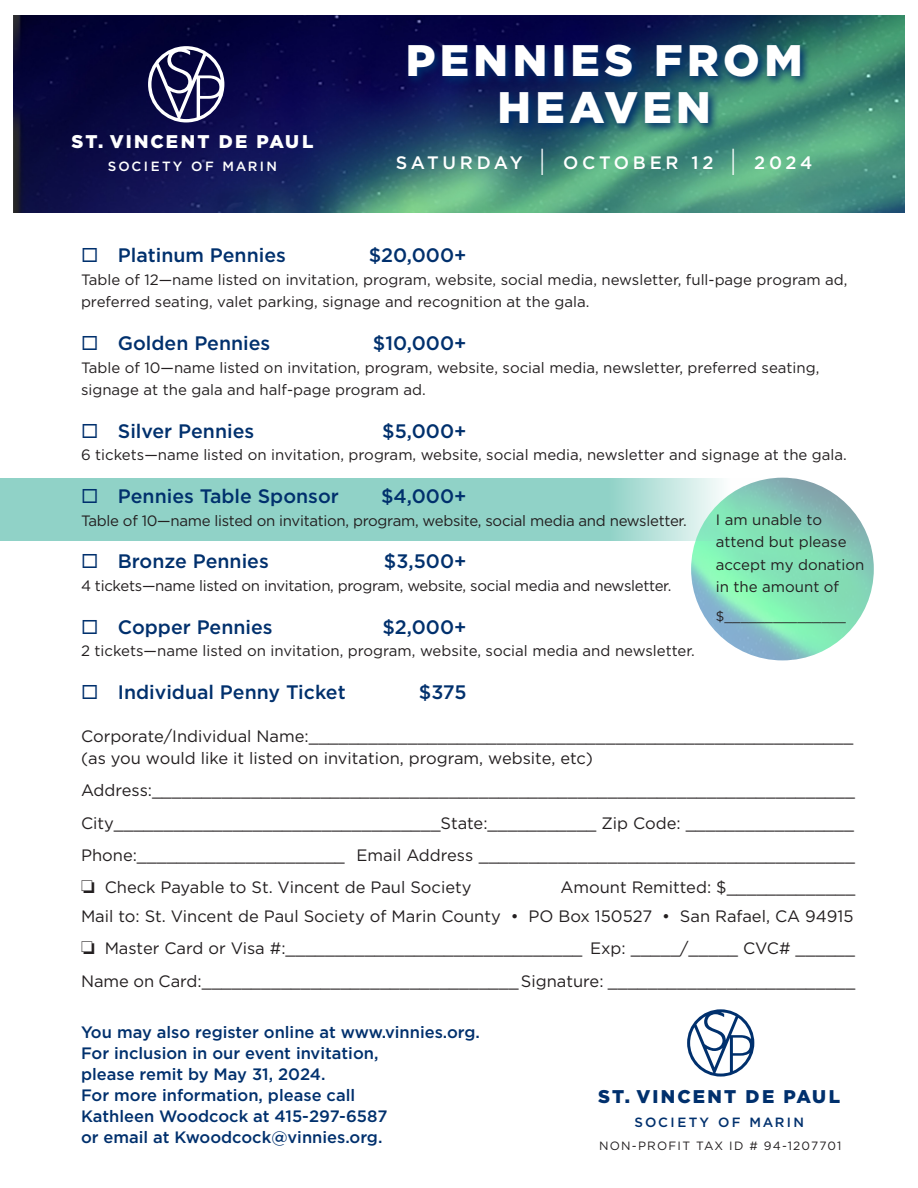
<style>
.page{position:relative;width:918px;height:1188px;background:#fff}
.page>*{position:absolute;margin:0;border:0;box-sizing:border-box;transform-origin:0 0}
.t1{font:900 44.1px/46.8px "Gotham";letter-spacing:.1em;color:#fff;text-align:center}
.t2{font:500 19.5px "Gotham";color:#00306d}
.t3{font:900 18.45px "Gotham";letter-spacing:.115em;color:#00306d}
.t4{font:900 18.45px "Gotham";letter-spacing:.115em;color:#fff}
.t5{font:500 18px "Gotham";letter-spacing:.21em;color:#fff}
.t6{font:16.5px/22.5px "Gotham";color:#231f20}
.t7{font:500 16.5px/21px "Gotham";color:#00306d}
.t8{font:15px/22.5px "Gotham";color:#231f20}
.t9{font:15px "Gotham";letter-spacing:-.02em;color:#231f20}
.t10{font:13.5px "Gotham";color:#231f20}
.t11{font:500 13.35px "Gotham";letter-spacing:.16em;color:#00306d}
.t12{font:500 13.35px "Gotham";letter-spacing:.16em;color:#fff}
.t13{font:900 12.15px "Gotham";letter-spacing:.115em;color:#fff}
.t14{font:12px "Gotham";letter-spacing:.1em;color:#231f20}
.t15{font:900 10.65px "Gotham";letter-spacing:.115em;color:#00306d}
.t16{font:500 7.8px "Gotham";letter-spacing:.16em;color:#00306d}
.s1{font-weight:200;font-size:37.5px}
</style>
<div class="page">
<img style="left:691px;top:478px;width:183px;height:182px;border-radius:91px">
<svg style="left:0;top:478px;width:774px;height:62px;background:#96d5c9"></svg>
<svg style="left:687px;top:1009px;width:67px;height:68px"></svg>
<img style="left:14px;top:15px;width:890px;height:197px">
<svg style="left:404px;top:40px;width:408px;height:95px;background:#184265"></svg>
<svg style="left:148px;top:46px;width:76px;height:76px"></svg>
<p class="t13" style="left:106px;top:130px;width:161px">ST. VINCENT DE PAUL</p>
<p class="t4" style="left:72px;top:130px;width:243px">ST. VINCENT DE PAUL</p>
<p class="t12" style="left:108px;top:159px;width:171px">SOCIETY OF MARIN</p>
<p class="t1" style="left:406px;top:37px;width:398px">PENNIES FROM<br>HEAVEN</p>
<p class="t5" style="left:396px;top:151px;width:418px">SATURDAY <span class="s1">I</span> OCTOBER 12 <span class="s1">I</span> 2024</p>
<p class="t2" style="left:81px;top:243px;width:206px">◻ Platinum Pennies</p>
<p class="t2" style="left:369px;top:243px;width:99px">$20,000+</p>
<p class="t8" style="left:81px;top:268px;width:768px">Table of 12—name listed on invitation, program, website, social media, newsletter, full-page program ad, preferred seating, valet parking, signage and recognition at the gala.</p>
<p class="t2" style="left:81px;top:330px;width:191px">◻ Golden Pennies</p>
<p class="t2" style="left:373px;top:330px;width:95px">$10,000+</p>
<p class="t8" style="left:81px;top:356px;width:740px">Table of 10—name listed on invitation, program, website, social media, newsletter, preferred seating, signage at the gala and half-page program ad.</p>
<p class="t2" style="left:81px;top:418px;width:175px">◻ Silver Pennies</p>
<p class="t2" style="left:382px;top:418px;width:86px">$5,000+</p>
<p class="t8" style="left:81px;top:444px;width:767px">6 tickets—name listed on invitation, program, website, social media, newsletter and signage at the gala.</p>
<p class="t2" style="left:81px;top:483px;width:259px">◻ Pennies Table Sponsor</p>
<p class="t2" style="left:381px;top:483px;width:87px">$4,000+</p>
<p class="t9" style="left:81px;top:511px;width:607px">Table of 10—name listed on invitation, program, website, social media and newsletter.</p>
<p class="t2" style="left:81px;top:549px;width:189px">◻ Bronze Pennies</p>
<p class="t2" style="left:384px;top:549px;width:84px">$3,500+</p>
<p class="t9" style="left:81px;top:576px;width:592px">4 tickets—name listed on invitation, program, website, social media and newsletter.</p>
<p class="t2" style="left:81px;top:614px;width:193px">◻ Copper Pennies</p>
<p class="t2" style="left:382px;top:614px;width:86px">$2,000+</p>
<p class="t8" style="left:81px;top:639px;width:615px">2 tickets—name listed on invitation, program, website, social media and newsletter.</p>
<p class="t2" style="left:81px;top:679px;width:266px">◻ Individual Penny Ticket</p>
<p class="t2" style="left:419px;top:679px;width:49px">$375</p>
<p class="t6" style="left:81px;top:724px;width:774px">Corporate/Individual Name:_______________________________________________________ (as you would like it listed on invitation, program, website, etc)</p>
<p class="t6" style="left:81px;top:779px;width:775px">Address:_______________________________________________________________________</p>
<p class="t6" style="left:81px;top:811px;width:775px">City_________________________________State:___________ Zip Code: _________________</p>
<p class="t6" style="left:81px;top:843px;width:776px">Phone:_____________________ Email Address ______________________________________</p>
<p class="t6" style="left:81px;top:876px;width:392px">❏ Check Payable to St. Vincent de Paul Society</p>
<p class="t6" style="left:560px;top:876px;width:297px">Amount Remitted: $_____________</p>
<p class="t6" style="left:81px;top:905px;width:774px">Mail to: St. Vincent de Paul Society of Marin County • PO Box 150527 • San Rafael, CA 94915</p>
<p class="t6" style="left:81px;top:937px;width:776px">❏ Master Card or Visa #:______________________________ Exp: _____/_____ CVC# ______</p>
<p class="t6" style="left:81px;top:969px;width:776px">Name on Card:________________________________Signature: _________________________</p>
<p class="t7" style="left:81px;top:1022px;width:400px">You may also register online at www.vinnies.org.</p>
<p class="t7" style="left:81px;top:1043px;width:308px">For inclusion in our event invitation, please remit by May 31, 2024.<br>For more information, please call Kathleen Woodcock at 415-297-6587 or email at Kwoodcock@vinnies.org.</p>
<p class="t8" style="left:716px;top:508px;width:150px">I am unable to attend but please accept my donation in the amount of</p>
<p class="t10" style="left:716px;top:607px;width:132px">$_______________</p>
<p class="t15" style="left:650px;top:1082px;width:142px">ST. VINCENT DE PAUL</p>
<p class="t16" style="left:671px;top:1099px;width:100px">SOCIETY OF MARIN</p>
<p class="t3" style="left:598px;top:1084px;width:244px">ST. VINCENT DE PAUL</p>
<p class="t11" style="left:635px;top:1113px;width:171px">SOCIETY OF MARIN</p>
<p class="t14" style="left:599px;top:1138px;width:244px">NON-PROFIT TAX ID # 94-1207701</p>
</div>
